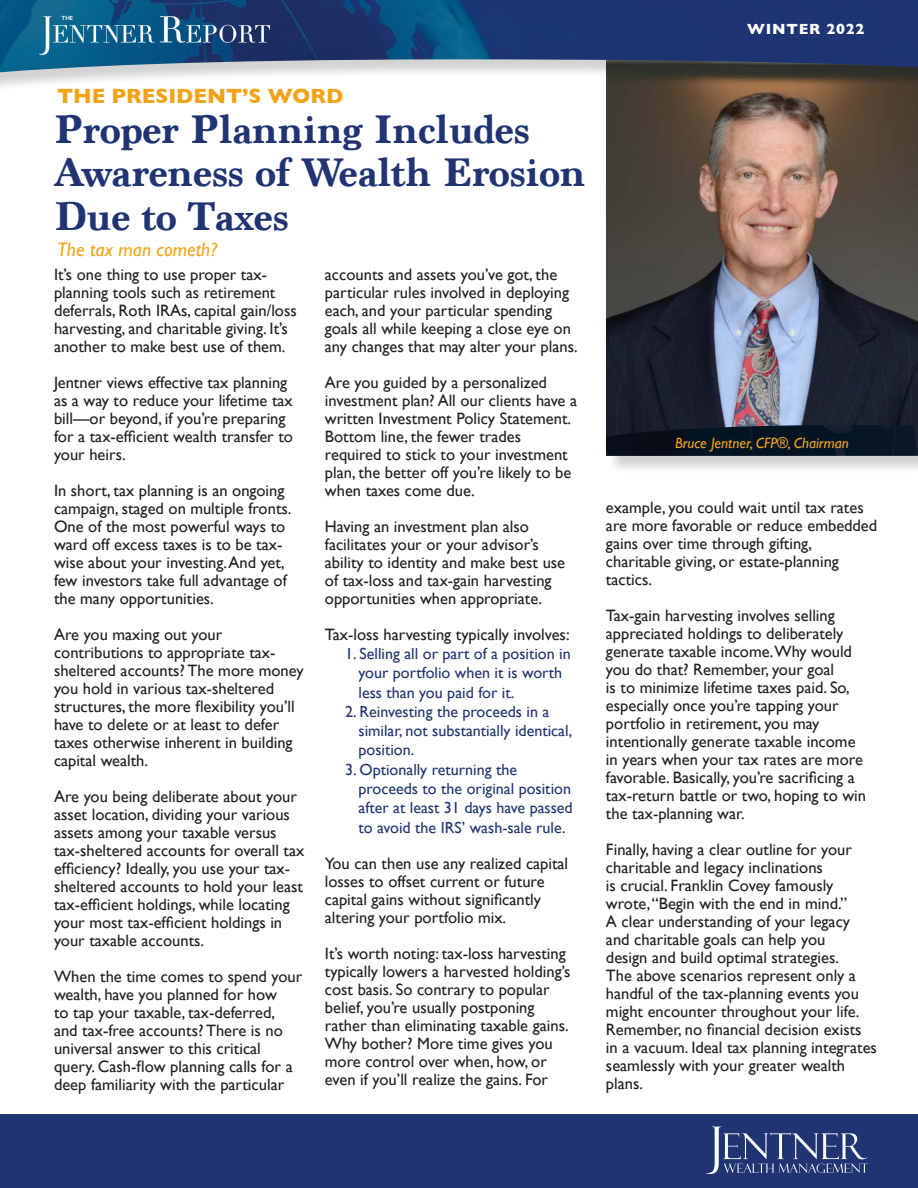
<style>
.page{position:relative;width:918px;height:1188px;background:#fff}
.page>*{position:absolute;margin:0;border:0;box-sizing:border-box;transform-origin:0 0}
.t1{font:700 42px/43.5px "Marion";letter-spacing:-.01em;color:#203473}
.t2{font:700 21px "Gill Sans";color:#f2a319}
.t3{font:italic 19.5px "Gill Sans";color:#f2a319}
.t4{font:16.5px/18px "Gill Sans";color:#231f20}
.t5{font:16.05px/19.2px "Gill Sans";color:#203473}
.t6{font:italic 15px "Gill Sans";color:#f2a319}
.t7{font:700 15px "Gill Sans";letter-spacing:.05em;color:#fff}
.t8{font:600 6px "Gill Sans";color:#fff}
</style>
<div class="page">
<img style="left:606px;top:94px;width:312px;height:323px">
<div style="left:0;top:0;width:918px;height:94px;background:#231f20;opacity:.2"></div>
<img style="left:0;top:0;width:918px;height:72px">
<div style="left:608px;top:427px;width:310px;height:48px;background:#231f20;opacity:.2"></div>
<svg style="left:606px;top:417px;width:312px;height:8px;background:#3b3d4d"></svg>
<img style="left:606px;top:425px;width:312px;height:31px">
<svg style="left:39px;top:16px;width:231px;height:39px;background:#2c668f"></svg>
<div style="left:0;top:1115px;width:918px;height:73px;background:#203473"></div>
<svg style="left:706px;top:1127px;width:162px;height:47px"></svg>
<p class="t8" style="left:61px;top:15px;width:14px">THE</p>
<p class="t7" style="left:747px;top:17px;width:119px">WINTER 2022</p>
<p class="t2" style="left:57px;top:79px;width:288px">THE PRESIDENT’S WORD</p>
<p class="t1" style="left:54px;top:108px;width:533px">Proper Planning Includes<br>Awareness of Wealth Erosion<br>Due to Taxes</p>
<p class="t3" style="left:57px;top:239px;width:162px">The tax man cometh?</p>
<p class="t4" style="left:54px;top:265px;width:244px">It’s one thing to use proper tax&shy;planning tools such as retirement deferrals, Roth IRAs, capital gain/loss harvesting, and charitable giving. It’s another to make best use of them.</p>
<p class="t4" style="left:54px;top:373px;width:240px">Jentner views effective tax planning as a way to reduce your lifetime tax bill—or beyond, if you’re preparing for a tax-efficient wealth transfer to your heirs.</p>
<p class="t4" style="left:54px;top:481px;width:239px">In short, tax planning is an ongoing campaign, staged on multiple fronts.<br>One of the most powerful ways to ward off excess taxes is to be tax&shy;wise about your investing. And yet, few investors take full advantage of the many opportunities.</p>
<p class="t4" style="left:54px;top:625px;width:251px">Are you maxing out your contributions to appropriate tax&shy;sheltered accounts? The more money you hold in various tax-sheltered structures, the more flexibility you’ll have to delete or at least to defer taxes otherwise inherent in building capital wealth.</p>
<p class="t4" style="left:54px;top:787px;width:252px">Are you being deliberate about your asset location, dividing your various assets among your taxable versus tax-sheltered accounts for overall tax efficiency? Ideally, you use your tax&shy;sheltered accounts to hold your least tax-efficient holdings, while locating your most tax-efficient holdings in your taxable accounts.</p>
<p class="t4" style="left:54px;top:967px;width:250px">When the time comes to spend your wealth, have you planned for how<br>to tap your taxable, tax-deferred, and tax-free accounts? There is no universal answer to this critical query. Cash-flow planning calls for a deep familiarity with the particular</p>
<p class="t4" style="left:325px;top:265px;width:254px">accounts and assets you’ve got, the particular rules involved in deploying each, and your particular spending goals all while keeping a close eye on any changes that may alter your plans.</p>
<p class="t4" style="left:325px;top:373px;width:254px">Are you guided by a personalized investment plan? All our clients have a written Investment Policy Statement.<br>Bottom line, the fewer trades required to stick to your investment plan, the better off you’re likely to be when taxes come due.</p>
<p class="t4" style="left:325px;top:517px;width:242px">Having an investment plan also facilitates your or your advisor’s ability to identity and make best use of tax-loss and tax-gain harvesting opportunities when appropriate.</p>
<p class="t4" style="left:325px;top:625px;width:246px">Tax-loss harvesting typically involves:</p>
<p class="t5" style="left:359px;top:644px;width:214px;text-indent:-13px">1. Selling all or part of a position in your portfolio when it is worth less than you paid for it.</p>
<p class="t5" style="left:359px;top:702px;width:215px;text-indent:-13px">2. Reinvesting the proceeds in a similar, not substantially identical, position.</p>
<p class="t5" style="left:359px;top:760px;width:216px;text-indent:-13px">3. Optionally returning the proceeds to the original position after at least 31 days have passed to avoid the IRS’ wash-sale rule.</p>
<p class="t4" style="left:325px;top:854px;width:245px">You can then use any realized capital losses to offset current or future capital gains without significantly altering your portfolio mix.</p>
<p class="t4" style="left:325px;top:944px;width:247px">It’s worth noting: tax-loss harvesting typically lowers a harvested holding’s cost basis. So contrary to popular belief, you’re usually postponing rather than eliminating taxable gains.<br>Why bother? More time gives you more control over when, how, or even if you’ll realize the gains. For</p>
<p class="t6" style="left:675px;top:435px;width:175px">Bruce Jentner, CFP®, Chairman</p>
<p class="t4" style="left:606px;top:498px;width:273px">example, you could wait until tax rates are more favorable or reduce embedded gains over time through gifting, charitable giving, or estate-planning tactics.</p>
<p class="t4" style="left:606px;top:606px;width:262px">Tax-gain harvesting involves selling appreciated holdings to deliberately generate taxable income.Why would you do that? Remember, your goal<br>is to minimize lifetime taxes paid. So, especially once you’re tapping your portfolio in retirement, you may intentionally generate taxable income in years when your tax rates are more favorable. Basically, you’re sacrificing a tax-return battle or two, hoping to win the tax-planning war.</p>
<p class="t4" style="left:606px;top:840px;width:272px">Finally, having a clear outline for your charitable and legacy inclinations<br>is crucial. Franklin Covey famously wrote, “Begin with the end in mind.”<br>A clear understanding of your legacy and charitable goals can help you<br>design and build optimal strategies.<br>The above scenarios represent only a handful of the tax-planning events you might encounter throughout your life.<br>Remember, no financial decision exists in a vacuum. Ideal tax planning integrates seamlessly with your greater wealth plans.</p>
</div>
